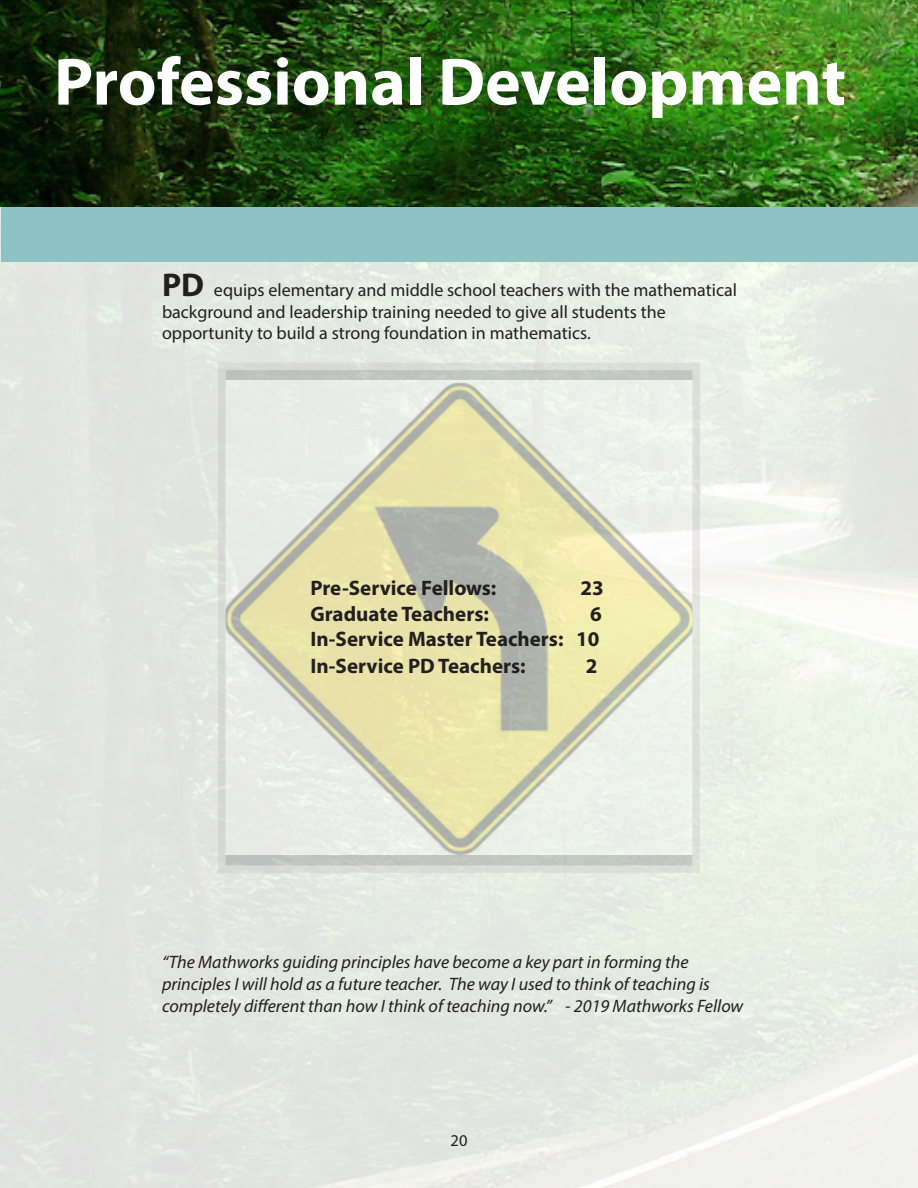
<style>
.page{position:relative;width:918px;height:1188px;background:#fff}
.page>*{position:absolute;margin:0;border:0;box-sizing:border-box;transform-origin:0 0}
.Big_Heading{font:700 67.5px "Myriad Pro";color:#fff}
.t1{font:700 21px "Myriad Pro";color:#231f20}
.t2{font:italic 18px/21.6px "Myriad Pro";color:#231f20}
.t3{font:18px/21.6px "Myriad Pro";color:#231f20}
.t4{font:16.5px "Myriad Pro";color:#231f20}
.s1{font-weight:700;font-size:33px}
</style>
<div class="page">
<img style="left:0;top:0;width:918px;height:207px">
<div style="left:1px;top:207px;width:917px;height:54px;background:#8ec2c3"></div>
<div style="left:222px;top:366px;width:474px;height:503px;background:#c1c7bf"></div>
<img style="left:227px;top:381px;width:464px;height:474px">
<div style="left:218px;top:363px;width:482px;height:510px;border:8px solid #b8b2b4"></div>
<p class="Big_Heading" style="left:54px;top:38px;width:794px">Professional Development</p>
<p class="t3" style="left:162px;top:279px;width:577px"><span class="s1">PD</span> equips elementary and middle school teachers with the mathematical background and leadership training needed to give all students the opportunity to build a strong foundation in mathematics.</p>
<p class="t1" style="left:310px;top:575px;width:187px">Pre-Service Fellows:</p>
<p class="t1" style="left:580px;top:575px;width:25px">23</p>
<p class="t1" style="left:310px;top:600px;width:180px">Graduate Teachers:</p>
<p class="t1" style="left:590px;top:600px;width:13px">6</p>
<p class="t1" style="left:310px;top:625px;width:291px">In-Service Master Teachers: 10</p>
<p class="t1" style="left:310px;top:652px;width:217px">In-Service PD Teachers:</p>
<p class="t1" style="left:586px;top:652px;width:13px">2</p>
<p class="t2" style="left:162px;top:951px;width:583px">“The Mathworks guiding principles have become a key part in forming the principles I will hold as a future teacher. The way I used to think of teaching is completely different than how I think of teaching now.” - 2019 Mathworks Fellow</p>
<p class="t4" style="left:451px;top:1131px;width:18px">20</p>
</div>
